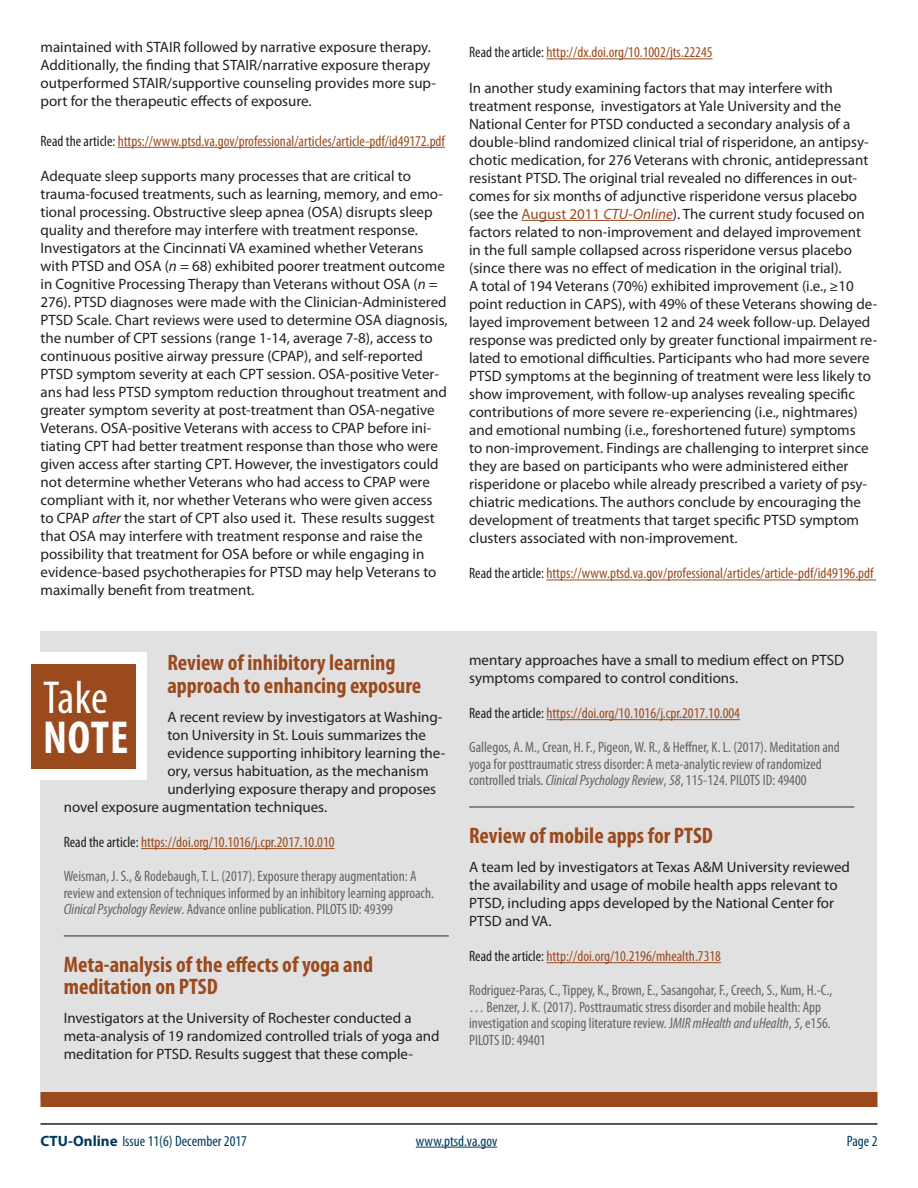
<style>
.page{position:relative;width:918px;height:1188px;background:#fff}
.page>*{position:absolute;margin:0;border:0;box-sizing:border-box;transform-origin:0 0}
.t1{font:condensed 46.5px/40.2px "Myriad Pro";color:#fff}
.t2{font:700 condensed 22.5px/22.5px "Myriad Pro";color:#9b4a1e}
.t3{font:15px/18px "Myriad Pro";color:#231f20}
.citation{font:condensed 15px/16.5px "Myriad Pro";color:#636466}
.t4{font:condensed 15px "Myriad Pro";color:#9b4a1e}
.t5{font:condensed 15px "Myriad Pro";color:#003a5d}
.s1{color:#231f20}
.s2{font-style:italic}
.s3{font-weight:700}
.s4{color:#9b4a1e}
.s5{font-style:italic;color:#9b4a1e}
.s6{font-weight:700;font-stretch:normal}
</style>
<div class="page">
<hr style="left:416px;top:1147px;width:81px;height:1px;background:#003a5d">
<hr style="left:40px;top:1123px;width:838px;height:2px;background:#231f20">
<div style="left:40px;top:631px;width:838px;height:469px;background:#e1e1e1"></div>
<hr style="left:141px;top:848px;width:194px;height:1px;background:#9b4a1e">
<hr style="left:64px;top:935px;width:385px;height:2px;background:#686663">
<hr style="left:546px;top:719px;width:194px;height:1px;background:#9b4a1e">
<hr style="left:469px;top:806px;width:385px;height:2px;background:#686663">
<hr style="left:546px;top:962px;width:175px;height:1px;background:#9b4a1e">
<div style="left:41px;top:1092px;width:837px;height:15px;background:#9b4a1e"></div>
<div style="left:20px;top:653px;width:127px;height:127px;background:#fff"></div>
<div style="left:31px;top:664px;width:105px;height:105px;background:#9b4a1e"></div>
<hr style="left:118px;top:147px;width:327px;height:1px;background:#9b4a1e">
<hr style="left:546px;top:58px;width:167px;height:1px;background:#9b4a1e">
<hr style="left:522px;top:220px;width:151px;height:1px;background:#9b4a1e">
<hr style="left:546px;top:580px;width:330px;height:1px;background:#9b4a1e">
<p class="t3" style="left:40px;top:37px;width:397px">maintained with STAIR followed by narrative exposure therapy.<br>Additionally, the finding that STAIR/narrative exposure therapy outperformed STAIR/supportive counseling provides more sup&shy;port for the therapeutic effects of exposure.</p>
<p class="t4" style="left:40px;top:132px;width:406px"><span class="s1">Read the article:</span> https://www.ptsd.va.gov/professional/articles/article-pdf/id49172.pdf</p>
<p class="t3" style="left:40px;top:167px;width:409px">Adequate sleep supports many processes that are critical to trauma-focused treatments, such as learning, memory, and emo&shy;tional processing. Obstructive sleep apnea (OSA) disrupts sleep quality and therefore may interfere with treatment response.<br>Investigators at the Cincinnati VA examined whether Veterans with PTSD and OSA (<span class="s2">n</span> = 68) exhibited poorer treatment outcome in Cognitive Processing Therapy than Veterans without OSA (<span class="s2">n</span> = 276). PTSD diagnoses were made with the Clinician-Administered PTSD Scale. Chart reviews were used to determine OSA diagnosis, the number of CPT sessions (range 1-14, average 7-8), access to continuous positive airway pressure (CPAP), and self-reported PTSD symptom severity at each CPT session. OSA-positive Veter&shy;ans had less PTSD symptom reduction throughout treatment and greater symptom severity at post-treatment than OSA-negative Veterans. OSA-positive Veterans with access to CPAP before ini&shy;tiating CPT had better treatment response than those who were given access after starting CPT. However, the investigators could not determine whether Veterans who had access to CPAP were compliant with it, nor whether Veterans who were given access to CPAP <span class="s2">after</span> the start of CPT also used it. These results suggest that OSA may interfere with treatment response and raise the possibility that treatment for OSA before or while engaging in evidence-based psychotherapies for PTSD may help Veterans to maximally benefit from treatment.</p>
<h4 class="t2" style="left:167px;top:651px;width:255px">Review of inhibitory learning approach to enhancing exposure</h4>
<p class="t3" style="left:167px;top:707px;width:277px">A recent review by investigators at Washing-</p>
<p class="t3" style="left:167px;top:725px;width:260px">ton University in St. Louis summarizes the</p>
<p class="t3" style="left:167px;top:743px;width:280px">evidence supporting inhibitory learning the-</p>
<p class="t3" style="left:167px;top:761px;width:263px">ory, versus habituation, as the mechanism</p>
<p class="t3" style="left:167px;top:779px;width:270px">underlying exposure therapy and proposes</p>
<p class="t3" style="left:64px;top:797px;width:265px">novel exposure augmentation techniques.</p>
<p class="t4" style="left:64px;top:833px;width:272px"><span class="s1">Read the article:</span> https://doi.org/10.1016/j.cpr.2017.10.010</p>
<p class="citation" style="left:64px;top:868px;width:372px">Weisman, J. S., &amp; Rodebaugh, T. L. (2017). Exposure therapy augmentation: A review and extension of techniques informed by an inhibitory learning approach.<br><span class="s2">Clinical Psychology Review</span>. Advance online publication. PILOTS ID: 49399</p>
<h4 class="t2" style="left:64px;top:953px;width:311px">Meta-analysis of the effects of yoga and meditation on PTSD</h4>
<p class="t3" style="left:64px;top:1009px;width:378px">Investigators at the University of Rochester conducted a meta-analysis of 19 randomized controlled trials of yoga and meditation for PTSD. Results suggest that these comple-</p>
<h3 class="t1" style="left:43px;top:677px;width:87px">Take<br><span class="s3">NOTE</span></h3>
<p class="t4" style="left:469px;top:43px;width:245px"><span class="s1">Read the article:</span> http://dx.doi.org/10.1002/jts.22245</p>
<p class="t3" style="left:469px;top:79px;width:410px">In another study examining factors that may interfere with treatment response, investigators at Yale University and the National Center for PTSD conducted a secondary analysis of a double-blind randomized clinical trial of risperidone, an antipsy&shy;chotic medication, for 276 Veterans with chronic, antidepressant resistant PTSD. The original trial revealed no differences in out&shy;comes for six months of adjunctive risperidone versus placebo (see the <span class="s4">August 2011</span> <span class="s5">CTU-Online</span>). The current study focused on factors related to non-improvement and delayed improvement<br>in the full sample collapsed across risperidone versus placebo (since there was no effect of medication in the original trial).<br>A total of 194 Veterans (70%) exhibited improvement (i.e., ≥10 point reduction in CAPS), with 49% of these Veterans showing de&shy;layed improvement between 12 and 24 week follow-up. Delayed response was predicted only by greater functional impairment re&shy;lated to emotional difficulties. Participants who had more severe PTSD symptoms at the beginning of treatment were less likely to show improvement, with follow-up analyses revealing specific contributions of more severe re-experiencing (i.e., nightmares) and emotional numbing (i.e., foreshortened future) symptoms<br>to non-improvement. Findings are challenging to interpret since they are based on participants who were administered either risperidone or placebo while already prescribed a variety of psy&shy;chiatric medications. The authors conclude by encouraging the development of treatments that target specific PTSD symptom clusters associated with non-improvement.</p>
<p class="t4" style="left:469px;top:564px;width:406px"><span class="s1">Read the article:</span> https://www.ptsd.va.gov/professional/articles/article-pdf/id49196.pdf</p>
<p class="t3" style="left:469px;top:650px;width:377px">mentary approaches have a small to medium effect on PTSD symptoms compared to control conditions.</p>
<p class="t4" style="left:469px;top:704px;width:272px"><span class="s1">Read the article:</span> https://doi.org/10.1016/j.cpr.2017.10.004</p>
<p class="citation" style="left:469px;top:739px;width:372px">Gallegos, A. M., Crean, H. F., Pigeon, W. R., &amp; Heffner, K. L. (2017). Meditation and yoga for posttraumatic stress disorder: A meta-analytic review of randomized controlled trials. <span class="s2">Clinical Psychology Review</span>, <span class="s2">58</span>, 115-124. PILOTS ID: 49400</p>
<h4 class="t2" style="left:469px;top:824px;width:245px">Review of mobile apps for PTSD</h4>
<p class="t3" style="left:469px;top:857px;width:382px">A team led by investigators at Texas A&amp;M University reviewed the availability and usage of mobile health apps relevant to PTSD, including apps developed by the National Center for PTSD and VA.</p>
<p class="t4" style="left:469px;top:947px;width:253px"><span class="s1">Read the article:</span> http://doi.org/10.2196/mhealth.7318</p>
<p class="citation" style="left:469px;top:982px;width:365px">Rodriguez-Paras, C., Tippey, K., Brown, E., Sasangohar, F., Creech, S., Kum, H.-C., … Benzer, J. K. (2017). Posttraumatic stress disorder and mobile health: App investigation and scoping literature review. J<span class="s2">MIR mHealth and uHealth</span>, <span class="s2">5</span>, e156.<br>PILOTS ID: 49401</p>
<p class="t5" style="left:40px;top:1132px;width:208px"><span class="s6">CTU-Online</span> Issue 11(6) December 2017</p>
<p class="t5" style="left:416px;top:1132px;width:83px">www.ptsd.va.gov</p>
<p class="t5" style="left:847px;top:1132px;width:32px">Page 2</p>
</div>
